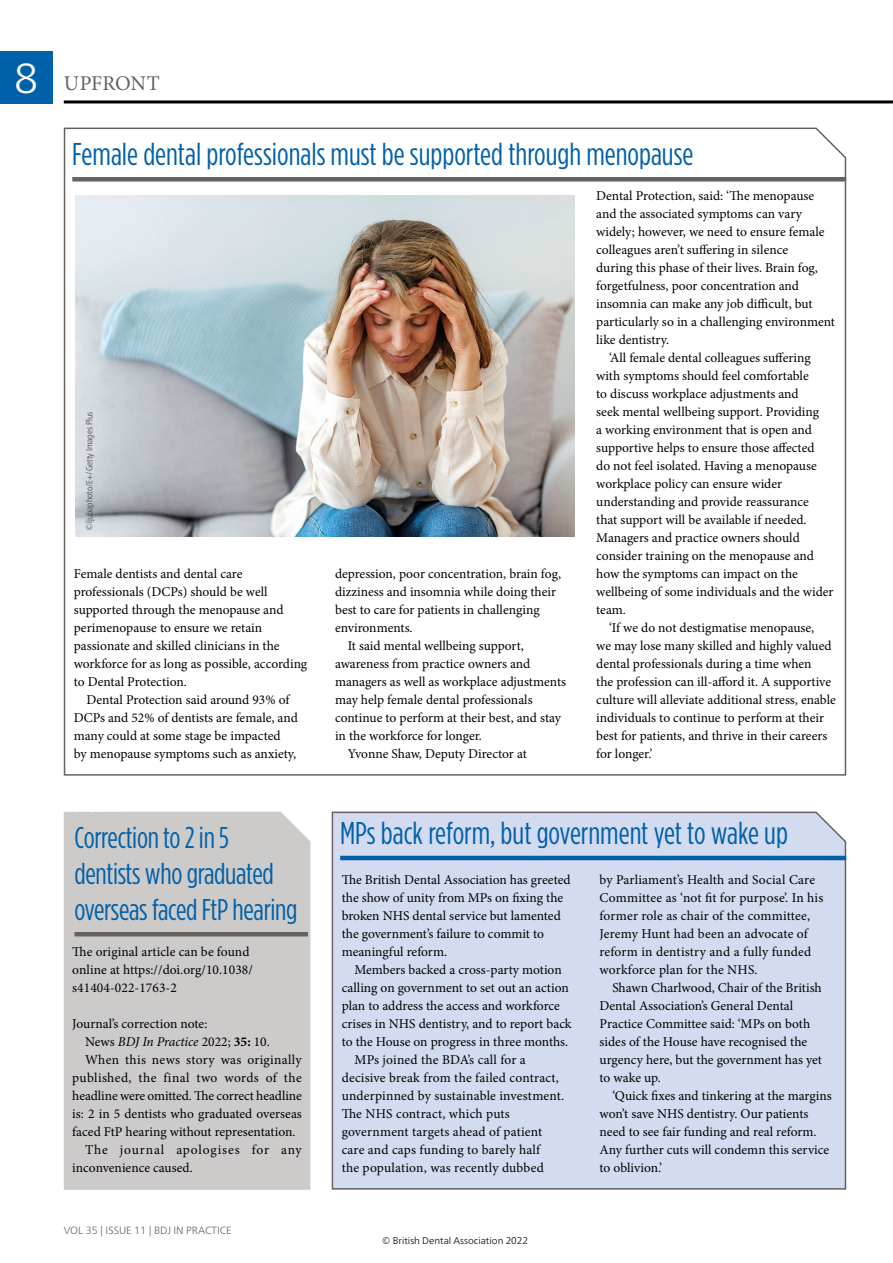
<style>
.page{position:relative;width:893px;height:1263px;background:#fff}
.page>*{position:absolute;margin:0;border:0;box-sizing:border-box;transform-origin:0 0}
.NoXML_page_numbers{font:300 42px "Frutiger Neue LT Pro";color:#fff}
.Title_underlined_bla{font:31.5px "Gotham Condensed";color:#0060a8}
.Title_underlined_col{font:31.5px "Gotham Condensed";color:#0060a8}
.Title_underlined_bla-2{font:30px/36px "Gotham Condensed";letter-spacing:-.01em;color:#0060a8}
.NoXML_category{font:21px "Minion Pro";color:#656361}
.Para_body{font:13.5px/18px "Minion Pro";color:#000}
.Para_body_1st{font:13.5px/18px "Minion Pro";letter-spacing:-.005em;color:#000}
.Para_correction{font:13.5px/18px "Minion Pro";color:#000;text-align:justify}
.Article_Note_x{font:13.5px/18px "Minion Pro";letter-spacing:.005em;color:#000}
.Para_correction-2{font:13.5px/18px "Minion Pro";letter-spacing:.05em;color:#000}
.Para_correction-3{font:italic 13.5px "Minion Pro";letter-spacing:-.005em;color:#000}
.Para_correction_1st{font:13.5px "Minion Pro";color:#000}
.NoXML_footer{font:300 10.5px "Frutiger Neue LT Pro";color:#656361}
.NoXML_Hidden_for_Onl{font:300 9.75px "Frutiger Neue LT Pro";color:#000}
.Image_Source_credit{font:300 condensed 9px "Frutiger Neue LT Pro";color:#484847}
.s1{font-style:normal}
.s2{font-weight:700;font-style:normal}
</style>
<div class="page">
<div style="left:0;top:51px;width:52px;height:52px;background:#0060a8"></div>
<hr style="left:64px;top:100px;width:829px;height:3px;background:#000">
<div style="left:331px;top:811px;width:516px;height:379px;background:#d2dbef"></div>
<hr style="left:340px;top:856px;width:506px;height:4px;background:#0060a8">
<div style="left:64px;top:812px;width:246px;height:378px;background:#cdcaca"></div>
<hr style="left:74px;top:932px;width:234px;height:4px;background:#656361">
<svg style="left:63px;top:127px;width:784px;height:649px"></svg>
<hr style="left:72px;top:177px;width:774px;height:4px;background:#656361">
<img style="left:75px;top:196px;width:499px;height:340px">
<p class="NoXML_page_numbers" style="left:14px;top:54px;width:26px">8</p>
<p class="NoXML_category" style="left:64px;top:69px;width:97px">UPFRONT</p>
<p class="Title_underlined_bla" style="left:72px;top:136px;width:623px">Female dental professionals must be supported through menopause</p>
<p class="Image_Source_credit" style="left:84px;top:531px;width:121px;rotate:-90deg">©ljubaphoto/E+/Getty Images Plus</p>
<p class="Para_body_1st" style="left:74px;top:564px;width:235px">Female dentists and dental care professionals (DCPs) should be well supported through the menopause and perimenopause to ensure we retain passionate and skilled clinicians in the workforce for as long as possible, according to Dental Protection.</p>
<p class="Para_body" style="left:74px;top:690px;width:226px;text-indent:13px">Dental Protection said around 93% of DCPs and 52% of dentists are female, and many could at some stage be impacted<br>by menopause symptoms such as anxiety,</p>
<p class="Title_underlined_bla-2" style="left:74px;top:819px;width:225px">Correction to 2 in 5 dentists who graduated overseas faced FtP hearing</p>
<p class="Article_Note_x" style="left:72px;top:942px;width:182px">The original article can be found online at https://doi.org/10.1038/ s41404-022-1763-2</p>
<p class="Para_correction_1st" style="left:72px;top:1014px;width:137px">Journal’s correction note:</p>
<p class="Para_correction-3" style="left:85px;top:1032px;width:186px"><span class="s1">News</span> BDJ In Practice <span class="s1">2022;</span> <span class="s2">35:</span> <span class="s1">10.</span></p>
<p class="Para_correction" style="left:72px;top:1050px;width:231px;text-indent:13px">When this news story was originally published, the final two words of the headline were omitted. The correct headline is: 2 in 5 dentists who graduated overseas faced FtP hearing without representation.</p>
<p class="Para_correction-2" style="left:72px;top:1140px;width:231px;text-indent:13px">The journal apologises for any inconvenience caused.</p>
<p class="NoXML_footer" style="left:64px;top:1224px;width:169px">VOL 35 | ISSUE 11 | BDJ IN PRACTICE</p>
<p class="Para_body" style="left:335px;top:564px;width:228px">depression, poor concentration, brain fog, dizziness and insomnia while doing their best to care for patients in challenging environments.</p>
<p class="Para_body" style="left:335px;top:636px;width:233px;text-indent:13px">It said mental wellbeing support, awareness from practice owners and managers as well as workplace adjustments may help female dental professionals continue to perform at their best, and stay in the workforce for longer.</p>
<p class="Para_body" style="left:348px;top:744px;width:181px">Yvonne Shaw, Deputy Director at</p>
<p class="Para_body" style="left:596px;top:186px;width:240px">Dental Protection, said: ‘The menopause and the associated symptoms can vary widely; however, we need to ensure female colleagues aren’t suffering in silence<br>during this phase of their lives. Brain fog, forgetfulness, poor concentration and insomnia can make any job difficult, but particularly so in a challenging environment like dentistry.</p>
<p class="Para_body" style="left:596px;top:348px;width:239px;text-indent:13px">‘All female dental colleagues suffering with symptoms should feel comfortable<br>to discuss workplace adjustments and<br>seek mental wellbeing support. Providing<br>a working environment that is open and supportive helps to ensure those affected<br>do not feel isolated. Having a menopause workplace policy can ensure wider understanding and provide reassurance<br>that support will be available if needed.<br>Managers and practice owners should consider training on the menopause and how the symptoms can impact on the wellbeing of some individuals and the wider team.</p>
<p class="Para_body" style="left:596px;top:618px;width:241px;text-indent:13px">‘If we do not destigmatise menopause,<br>we may lose many skilled and highly valued dental professionals during a time when<br>the profession can ill-afford it. A supportive culture will alleviate additional stress, enable individuals to continue to perform at their best for patients, and thrive in their careers for longer.’</p>
<p class="Title_underlined_col" style="left:340px;top:815px;width:449px">MPs back reform, but government yet to wake up</p>
<p class="Para_body_1st" style="left:342px;top:870px;width:230px">The British Dental Association has greeted the show of unity from MPs on fixing the broken NHS dental service but lamented the government’s failure to commit to meaningful reform.</p>
<p class="Para_body" style="left:342px;top:960px;width:231px;text-indent:13px">Members backed a cross-party motion calling on government to set out an action plan to address the access and workforce crises in NHS dentistry, and to report back to the House on progress in three months.</p>
<p class="Para_body" style="left:342px;top:1050px;width:224px;text-indent:13px">MPs joined the BDA’s call for a decisive break from the failed contract, underpinned by sustainable investment.<br>The NHS contract, which puts government targets ahead of patient care and caps funding to barely half<br>the population, was recently dubbed</p>
<p class="NoXML_Hidden_for_Onl" style="left:382px;top:1234px;width:148px">© British Dental Association 2022</p>
<p class="Para_body" style="left:600px;top:870px;width:225px">by Parliament’s Health and Social Care Committee as ‘not fit for purpose’. In his former role as chair of the committee, Jeremy Hunt had been an advocate of reform in dentistry and a fully funded workforce plan for the NHS.</p>
<p class="Para_body" style="left:600px;top:978px;width:224px;text-indent:13px">Shawn Charlwood, Chair of the British Dental Association’s General Dental Practice Committee said: ‘MPs on both sides of the House have recognised the urgency here, but the government has yet to wake up.</p>
<p class="Para_body" style="left:600px;top:1086px;width:234px;text-indent:13px">‘Quick fixes and tinkering at the margins won’t save NHS dentistry. Our patients need to see fair funding and real reform.<br>Any further cuts will condemn this service to oblivion.’</p>
</div>
